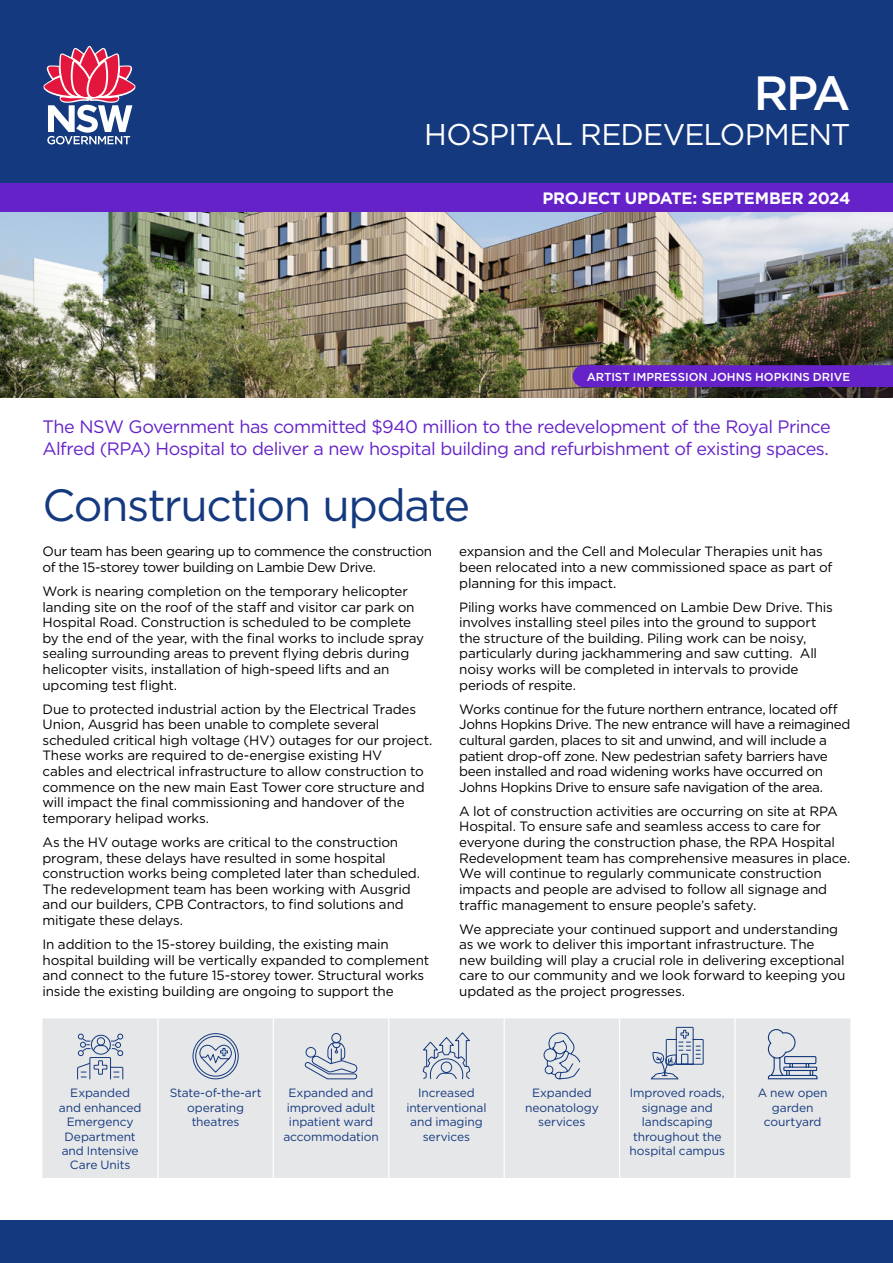
<style>
.page{position:relative;width:893px;height:1263px;background:#fff}
.page>*{position:absolute;margin:0;border:0;box-sizing:border-box;transform-origin:0 0}
.t1{font:500 48px "Gotham";color:#fff}
.t2{font:45px "Gotham";letter-spacing:-.035em;color:#15397f}
.t3{font:30px "Gotham";letter-spacing:-.03em;color:#fff}
.t4{font:18px/21.6px "Gotham";letter-spacing:-.03em;color:#6522c9}
.t5{font:700 16.5px "Gotham";letter-spacing:-.015em;color:#fff}
.t6{font:13.5px/15.6px "Gotham";letter-spacing:-.015em;color:#000}
.t7{font:12px/14.4px "Gotham";letter-spacing:-.01em;color:#15397f;text-align:center}
.t8{font:500 11.55px "Gotham";color:#fff}
</style>
<div class="page">
<div style="left:0;top:182px;width:893px;height:30px;background:#6522c9"></div>
<div style="left:0;top:0;width:893px;height:182px;background:#15397f"></div>
<svg style="left:43px;top:46px;width:92px;height:98px"></svg>
<div style="left:0;top:1220px;width:893px;height:43px;background:#15397f"></div>
<img style="left:0;top:212px;width:893px;height:185px">
<div style="left:573px;top:365px;width:320px;height:22px;background:#6522c9"></div>
<div style="left:42px;top:1018px;width:808px;height:160px;background:#e6e7e8"></div>
<hr style="left:157px;top:1018px;width:2px;height:70px;background:#fff">
<hr style="left:273px;top:1018px;width:1px;height:70px;background:#fff">
<hr style="left:388px;top:1018px;width:1px;height:70px;background:#fff">
<hr style="left:504px;top:1018px;width:1px;height:70px;background:#fff">
<hr style="left:619px;top:1018px;width:1px;height:70px;background:#fff">
<hr style="left:734px;top:1018px;width:2px;height:70px;background:#fff">
<hr style="left:157px;top:1088px;width:2px;height:90px;background:#fff">
<hr style="left:273px;top:1088px;width:1px;height:90px;background:#fff">
<hr style="left:388px;top:1088px;width:1px;height:90px;background:#fff">
<hr style="left:504px;top:1088px;width:1px;height:90px;background:#fff">
<hr style="left:619px;top:1088px;width:1px;height:90px;background:#fff">
<hr style="left:734px;top:1088px;width:2px;height:90px;background:#fff">
<svg style="left:77px;top:1033px;width:47px;height:47px;background:#bec5d4"></svg>
<svg style="left:192px;top:1033px;width:47px;height:47px;background:#bcc4d3"></svg>
<svg style="left:304px;top:1032px;width:54px;height:48px;background:#c7cdd8"></svg>
<svg style="left:421px;top:1031px;width:50px;height:50px;background:#c6ccd7"></svg>
<svg style="left:543px;top:1030px;width:38px;height:50px;background:#c6cdd8"></svg>
<svg style="left:650px;top:1026px;width:54px;height:54px;background:#c3cad6"></svg>
<svg style="left:767px;top:1028px;width:51px;height:52px;background:#c2c9d6"></svg>
<h1 class="t1" style="left:754px;top:62px;width:98px">RPA</h1>
<h3 class="t3" style="left:424px;top:115px;width:428px">HOSPITAL REDEVELOPMENT</h3>
<p class="t5" style="left:543px;top:187px;width:309px">PROJECT UPDATE: SEPTEMBER 2024</p>
<p class="t8" style="left:587px;top:369px;width:265px">ARTIST IMPRESSION JOHNS HOPKINS DRIVE</p>
<h3 class="t4" style="left:43px;top:415px;width:790px">The NSW Government has committed $940 million to the redevelopment of the Royal Prince<br>Alfred (RPA) Hospital to deliver a new hospital building and refurbishment of existing spaces.</h3>
<h2 class="t2" style="left:43px;top:477px;width:429px">Construction update</h2>
<p class="t6" style="left:43px;top:543px;width:391px">Our team has been gearing up to commence the construction of the 15-storey tower building on Lambie Dew Drive.</p>
<p class="t6" style="left:43px;top:583px;width:383px">Work is nearing completion on the temporary helicopter landing site on the roof of the staff and visitor car park on Hospital Road. Construction is scheduled to be complete by the end of the year, with the final works to include spray sealing surrounding areas to prevent flying debris during helicopter visits, installation of high-speed lifts and an upcoming test flight.</p>
<p class="t6" style="left:43px;top:701px;width:391px">Due to protected industrial action by the Electrical Trades Union, Ausgrid has been unable to complete several scheduled critical high voltage (HV) outages for our project.<br>These works are required to de-energise existing HV<br>cables and electrical infrastructure to allow construction to commence on the new main East Tower core structure and will impact the final commissioning and handover of the temporary helipad works.</p>
<p class="t6" style="left:43px;top:834px;width:379px">As the HV outage works are critical to the construction program, these delays have resulted in some hospital construction works being completed later than scheduled.<br>The redevelopment team has been working with Ausgrid and our builders, CPB Contractors, to find solutions and mitigate these delays.</p>
<p class="t6" style="left:43px;top:936px;width:388px">In addition to the 15-storey building, the existing main hospital building will be vertically expanded to complement and connect to the future 15-storey tower. Structural works inside the existing building are ongoing to support the</p>
<p class="t6" style="left:459px;top:543px;width:375px">expansion and the Cell and Molecular Therapies unit has been relocated into a new commissioned space as part of planning for this impact.</p>
<p class="t6" style="left:459px;top:599px;width:375px">Piling works have commenced on Lambie Dew Drive. This involves installing steel piles into the ground to support the structure of the building. Piling work can be noisy, particularly during jackhammering and saw cutting. All noisy works will be completed in intervals to provide periods of respite.</p>
<p class="t6" style="left:459px;top:701px;width:393px">Works continue for the future northern entrance, located off Johns Hopkins Drive. The new entrance will have a reimagined cultural garden, places to sit and unwind, and will include a patient drop-off zone. New pedestrian safety barriers have been installed and road widening works have occurred on Johns Hopkins Drive to ensure safe navigation of the area.</p>
<p class="t6" style="left:459px;top:803px;width:393px">A lot of construction activities are occurring on site at RPA Hospital. To ensure safe and seamless access to care for everyone during the construction phase, the RPA Hospital Redevelopment team has comprehensive measures in place.<br>We will continue to regularly communicate construction impacts and people are advised to follow all signage and traffic management to ensure people’s safety.</p>
<p class="t6" style="left:459px;top:921px;width:388px">We appreciate your continued support and understanding as we work to deliver this important infrastructure. The<br>new building will play a crucial role in delivering exceptional care to our community and we look forward to keeping you updated as the project progresses.</p>
<p class="t7" style="left:59px;top:1086px;width:84px">Expanded and enhanced<br>Emergency<br>Department and Intensive<br>Care Units</p>
<p class="t7" style="left:170px;top:1086px;width:93px">State-of-the-art operating theatres</p>
<p class="t7" style="left:283px;top:1086px;width:97px">Expanded and improved adult inpatient ward accommodation</p>
<p class="t7" style="left:406px;top:1086px;width:82px">Increased interventional and imaging services</p>
<p class="t7" style="left:525px;top:1086px;width:75px">Expanded neonatology services</p>
<p class="t7" style="left:630px;top:1086px;width:97px">Improved roads, signage and landscaping throughout the hospital campus</p>
<p class="t7" style="left:758px;top:1086px;width:71px">A new open garden courtyard</p>
</div>
